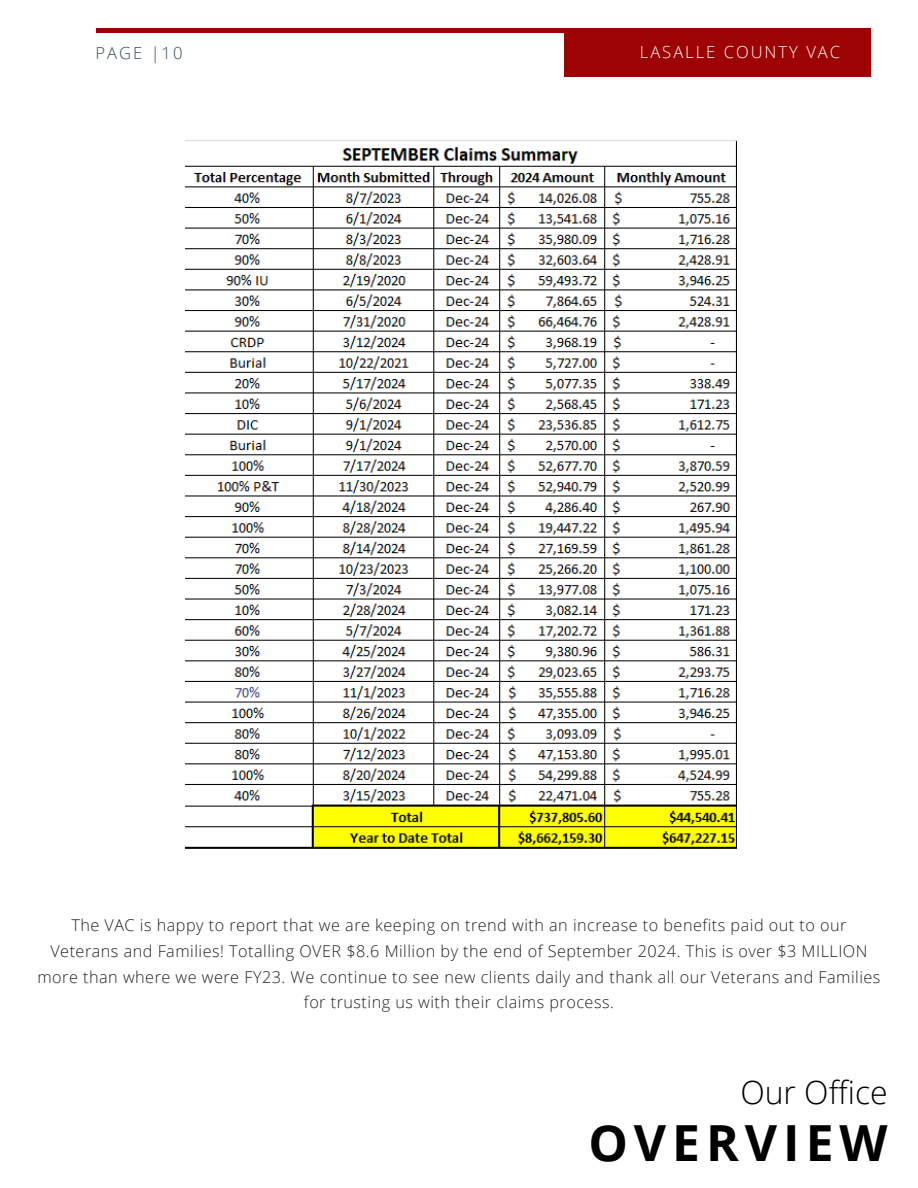
<style>
.page{position:relative;width:918px;height:1188px;background:#fff}
.page>*{position:absolute;margin:0;border:0;box-sizing:border-box;transform-origin:0 0}
.t1{font:700 49.8px "Open Sans";letter-spacing:.12em;color:#000}
.t2{font:300 31.95px "Open Sans";color:#000}
.t3{font:300 16.65px "Open Sans";letter-spacing:.12em;color:#fff}
.t4{font:300 16.65px "Open Sans";letter-spacing:.12em;color:#364d62}
.t5{font:300 16.2px/25.8px "Open Sans";letter-spacing:.03em;color:#222;text-align:center}
</style>
<div class="page">
<hr style="left:96px;top:29px;width:774px;height:3px;background:#9e0303">
<div style="left:565px;top:29px;width:306px;height:47px;background:#9e0303"></div>
<img style="left:186px;top:141px;width:551px;height:708px">
<p class="t4" style="left:96px;top:41px;width:88px">PAGE |10</p>
<h3 class="t3" style="left:640px;top:41px;width:202px">LASALLE COUNTY VAC</h3>
<p class="t5" style="left:38px;top:912px;width:844px">The VAC is happy to report that we are keeping on trend with an increase to benefits paid out to our Veterans and Families! Totalling OVER $8.6 Million by the end of September 2024. This is over $3 MILLION more than where we were FY23. We continue to see new clients daily and thank all our Veterans and Families for trusting us with their claims process.</p>
<p class="t2" style="left:740px;top:1070px;width:149px">Our Office</p>
<h3 class="t1" style="left:588px;top:1108px;width:301px">OVERVIEW</h3>
</div>
